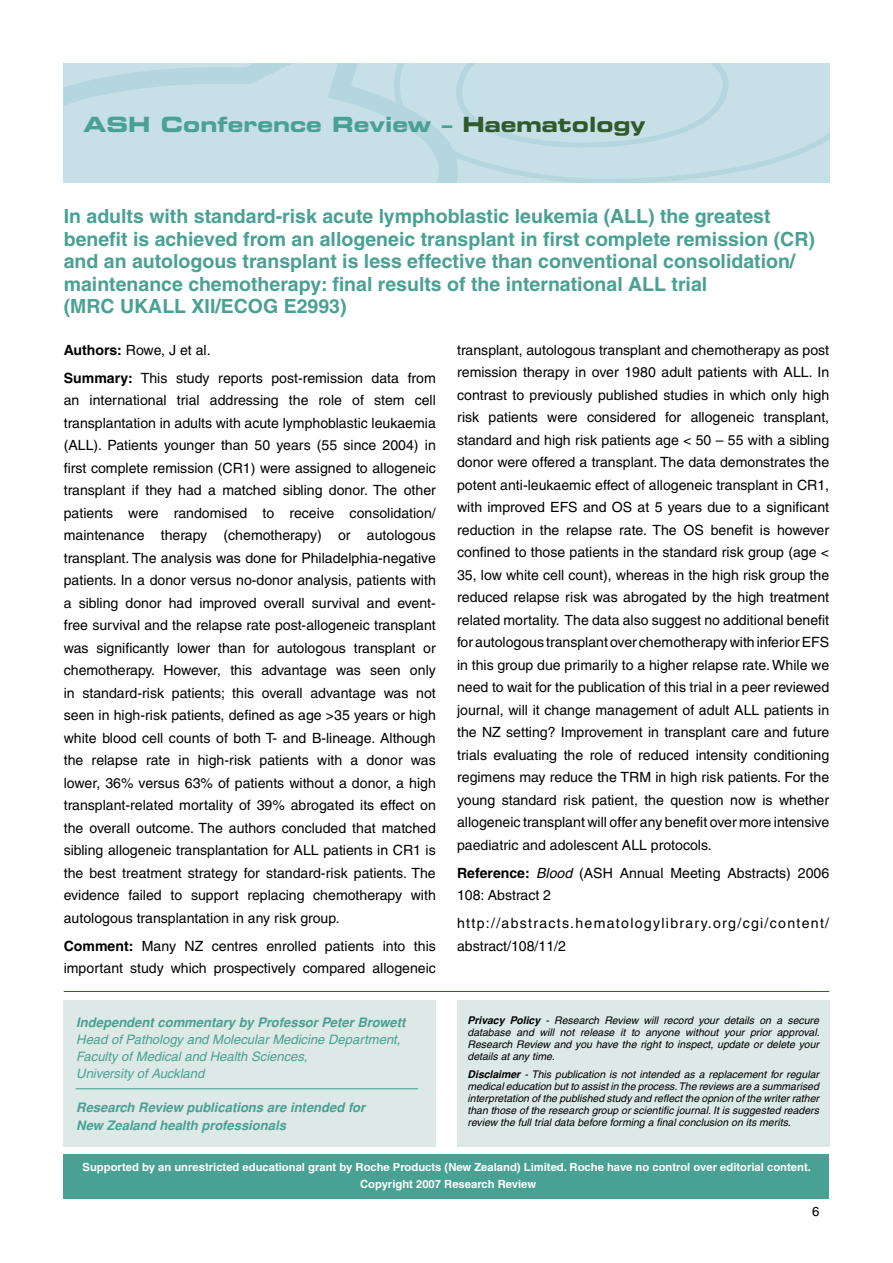
<style>
.page{position:relative;width:893px;height:1263px;background:#fff}
.page>*{position:absolute;margin:0;border:0;box-sizing:border-box;transform-origin:0 0}
.t1{font:21px "Eurostile Bold Extended Two";color:#49a193}
.subhead2{font:700 19.5px/22.5px "Helvetica";color:#49a193}
.text2{font:14.1px/22.5px "Helvetica";color:#000;text-align:justify}
.text2-2{font:14.1px/22.5px "Helvetica";letter-spacing:.095em;color:#000}
.text{font:italic 700 13.05px/17.1px "Helvetica";color:#49a193}
.text-2{font:italic 13.05px/17.1px "Helvetica";color:#49a193}
.text-3{font:13.05px "Helvetica";color:#000}
.text-4{font:700 11.25px "Helvetica";color:#fff}
.text2-3{font:italic 10.5px/12px "Helvetica";color:#000;text-align:justify}
.s1{color:#305a2b}
.s2{font-weight:700}
.s3{font-style:italic}
</style>
<div class="page">
<div style="left:64px;top:1000px;width:372px;height:146px;background:#dde9e6"></div>
<div style="left:64px;top:1154px;width:765px;height:45px;background:#49a193"></div>
<hr style="left:64px;top:991px;width:765px;height:1px;background:#305a2b">
<svg style="left:475px;top:64px;width:354px;height:119px;background:#c5dfe6"></svg>
<svg style="left:64px;top:64px;width:411px;height:119px;background:#c4dee5"></svg>
<div style="left:457px;top:1000px;width:372px;height:146px;background:#dde9e6"></div>
<hr style="left:76px;top:1088px;width:342px;height:1px;background:#49a193">
<p class="t1" style="left:84px;top:110px;width:563px">ASH Conference Review – <span class="s1">Haematology</span></p>
<p class="subhead2" style="left:64px;top:205px;width:753px">In adults with standard-risk acute lymphoblastic leukemia (ALL) the greatest benefit is achieved from an allogeneic transplant in first complete remission (CR) and an autologous transplant is less effective than conventional consolidation/ maintenance chemotherapy: final results of the international ALL trial<br>(MRC UKALL XII/ECOG E2993)</p>
<p class="text2" style="left:457px;top:338px;width:374px">transplant, autologous transplant and chemotherapy as post remission therapy in over 1980 adult patients with ALL. In contrast to previously published studies in which only high risk patients were considered for allogeneic transplant, standard and high risk patients age &lt; 50 – 55 with a sibling donor were offered a transplant. The data demonstrates the potent anti-leukaemic effect of allogeneic transplant in CR1, with improved EFS and OS at 5 years due to a significant reduction in the relapse rate. The OS benefit is however confined to those patients in the standard risk group (age &lt; 35, low white cell count), whereas in the high risk group the reduced relapse risk was abrogated by the high treatment related mortality. The data also suggest no additional benefit for autologous transplant over chemotherapy with inferior EFS in this group due primarily to a higher relapse rate. While we need to wait for the publication of this trial in a peer reviewed journal, will it change management of adult ALL patients in the NZ setting? Improvement in transplant care and future trials evaluating the role of reduced intensity conditioning regimens may reduce the TRM in high risk patients. For the young standard risk patient, the question now is whether allogeneic transplant will offer any benefit over more intensive paediatric and adolescent ALL protocols.</p>
<p class="text2" style="left:457px;top:861px;width:374px"><span class="s2">Reference:</span> <span class="s3">Blood</span> (ASH Annual Meeting Abstracts) 2006<br>108: Abstract 2</p>
<p class="text2-2" style="left:457px;top:912px;width:374px">http://abstracts.hematologylibrary.org/cgi/content/ abstract/108/11/2</p>
<p class="text2" style="left:64px;top:338px;width:148px"><span class="s2">Authors:</span> Rowe, J et al.</p>
<p class="text2" style="left:64px;top:366px;width:374px"><span class="s2">Summary:</span> This study reports post-remission data from an international trial addressing the role of stem cell transplantation in adults with acute lymphoblastic leukaemia (ALL). Patients younger than 50 years (55 since 2004) in first complete remission (CR1) were assigned to allogeneic transplant if they had a matched sibling donor. The other patients were randomised to receive consolidation/ maintenance therapy (chemotherapy) or autologous transplant. The analysis was done for Philadelphia-negative patients. In a donor versus no-donor analysis, patients with a sibling donor had improved overall survival and event&shy;free survival and the relapse rate post-allogeneic transplant was significantly lower than for autologous transplant or chemotherapy. However, this advantage was seen only in standard-risk patients; this overall advantage was not seen in high-risk patients, defined as age &gt;35 years or high white blood cell counts of both T- and B-lineage. Although the relapse rate in high-risk patients with a donor was lower, 36% versus 63% of patients without a donor, a high transplant-related mortality of 39% abrogated its effect on the overall outcome. The authors concluded that matched sibling allogeneic transplantation for ALL patients in CR1 is the best treatment strategy for standard-risk patients. The evidence failed to support replacing chemotherapy with autologous transplantation in any risk group.</p>
<p class="text2" style="left:64px;top:934px;width:374px"><span class="s2">Comment:</span> Many NZ centres enrolled patients into this important study which prospectively compared allogeneic</p>
<p class="text" style="left:76px;top:1014px;width:331px">Independent commentary by Professor Peter Browett</p>
<p class="text-2" style="left:76px;top:1031px;width:326px">Head of Pathology and Molecular Medicine Department,<br>Faculty of Medical and Health Sciences,<br>University of Auckland</p>
<p class="text" style="left:76px;top:1099px;width:290px">Research Review publications are intended for<br>New Zealand health professionals</p>
<p class="text2-3" style="left:467px;top:1014px;width:354px"><span class="s2">Privacy Policy</span> - Research Review will record your details on a secure database and will not release it to anyone without your prior approval.<br>Research Review and you have the right to inspect, update or delete your details at any time.</p>
<p class="text2-3" style="left:467px;top:1068px;width:353px"><span class="s2">Disclaimer</span> - This publication is not intended as a replacement for regular medical education but to assist in the process. The reviews are a summarised interpretation of the published study and reflect the opnion of the writer rather than those of the research group or scientific journal. It is suggested readers review the full trial data before forming a final conclusion on its merits.</p>
<p class="text-4" style="left:83px;top:1160px;width:730px">Supported by an unrestricted educational grant by Roche Products (New Zealand) Limited. Roche have no control over editorial content.</p>
<p class="text-4" style="left:360px;top:1177px;width:178px">Copyright 2007 Research Review</p>
<p class="text-3" style="left:812px;top:1204px;width:9px">6</p>
</div>
